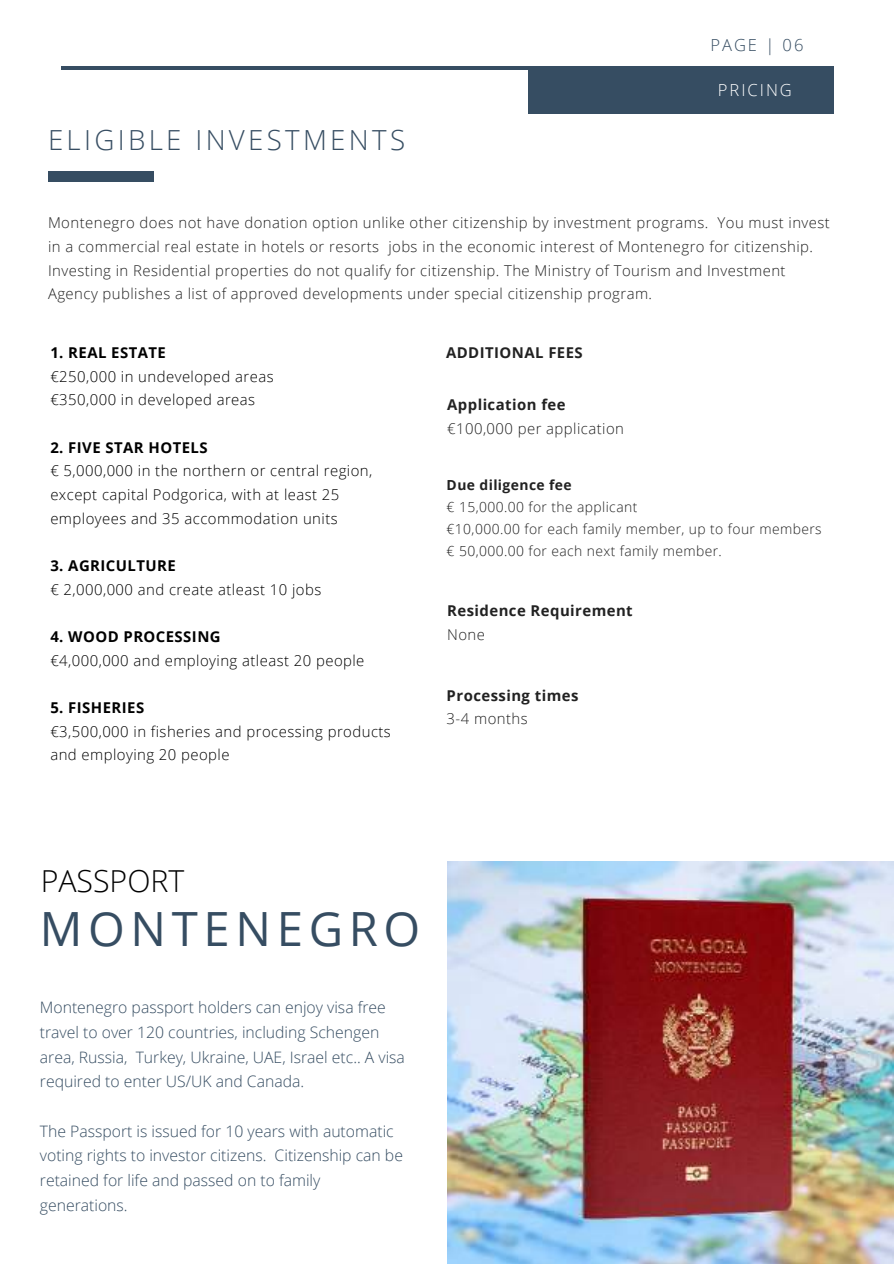
<style>
.page{position:relative;width:894px;height:1264px;background:#fff}
.page>*{position:absolute;margin:0;border:0;box-sizing:border-box;transform-origin:0 0}
.t1{font:47.1px "Open Sans";letter-spacing:.12em;color:#364d62}
.t2{font:300 30.3px "Open Sans";color:#000}
.t3{font:300 27.6px "Open Sans";letter-spacing:.12em;color:#364d62}
.t4{font:300 16.5px "Open Sans";letter-spacing:.12em;color:#fff}
.t5{font:300 16.5px "Open Sans";letter-spacing:.12em;color:#364d62}
.t6{font:300 15.75px/24.6px "Open Sans";color:#364d62}
.t7{font:300 14.85px/23.7px "Open Sans";letter-spacing:.03em;color:#222}
.t8{font:300 14.85px/23.7px "Open Sans";letter-spacing:.03em;color:#000}
.t9{font:700 14.85px "Open Sans";letter-spacing:.03em;color:#000}
.t10{font:700 14.85px "Open Sans";letter-spacing:.03em;color:#222}
.t11{font:300 13.8px/22px "Open Sans";letter-spacing:.03em;color:#222}
.t12{font:700 13.8px "Open Sans";letter-spacing:.03em;color:#222}
</style>
<div class="page">
<hr style="left:61px;top:66px;width:771px;height:4px;background:#364d62">
<div style="left:528px;top:66px;width:305px;height:48px;background:#364d62"></div>
<img style="left:447px;top:861px;width:446px;height:402px">
<div style="left:48px;top:172px;width:106px;height:10px;background:#364d62"></div>
<p class="t5" style="left:710px;top:33px;width:94px">PAGE | 06</p>
<h3 class="t3" style="left:48px;top:121px;width:358px">ELIGIBLE INVESTMENTS</h3>
<p class="t4" style="left:717px;top:78px;width:75px">PRICING</p>
<p class="t7" style="left:48px;top:211px;width:783px">Montenegro does not have donation option unlike other citizenship by investment programs. You must invest in a commercial real estate in hotels or resorts jobs in the economic interest of Montenegro for citizenship.<br>Investing in Residential properties do not qualify for citizenship. The Ministry of Tourism and Investment Agency publishes a list of approved developments under special citizenship program.</p>
<p class="t9" style="left:50px;top:342px;width:117px">1. REAL ESTATE</p>
<p class="t8" style="left:50px;top:364px;width:225px">€250,000 in undeveloped areas €350,000 in developed areas</p>
<p class="t9" style="left:50px;top:437px;width:159px">2. FIVE STAR HOTELS</p>
<p class="t8" style="left:50px;top:459px;width:323px">€ 5,000,000 in the northern or central region, except capital Podgorica, with at least 25 employees and 35 accommodation units</p>
<p class="t9" style="left:50px;top:555px;width:127px">3. AGRICULTURE</p>
<p class="t8" style="left:50px;top:577px;width:272px">€ 2,000,000 and create atleast 10 jobs</p>
<p class="t9" style="left:50px;top:626px;width:172px">4. WOOD PROCESSING</p>
<p class="t8" style="left:50px;top:648px;width:315px">€4,000,000 and employing atleast 20 people</p>
<p class="t9" style="left:50px;top:697px;width:95px">5. FISHERIES</p>
<p class="t8" style="left:50px;top:719px;width:342px">€3,500,000 in fisheries and processing products and employing 20 people</p>
<p class="t10" style="left:446px;top:342px;width:138px">ADDITIONAL FEES</p>
<p class="t10" style="left:447px;top:394px;width:120px">Application fee</p>
<p class="t7" style="left:447px;top:416px;width:178px">€100,000 per application</p>
<p class="t12" style="left:446px;top:475px;width:127px">Due diligence fee</p>
<p class="t11" style="left:446px;top:496px;width:376px">€ 15,000.00 for the applicant<br>€10,000.00 for each family member, up to four members € 50,000.00 for each next family member.</p>
<p class="t10" style="left:447px;top:600px;width:187px">Residence Requirement</p>
<p class="t7" style="left:447px;top:622px;width:39px">None</p>
<p class="t10" style="left:446px;top:685px;width:133px">Processing times</p>
<p class="t7" style="left:446px;top:707px;width:83px">3-4 months</p>
<h2 class="t2" style="left:41px;top:859px;width:145px">PASSPORT</h2>
<h1 class="t1" style="left:40px;top:896px;width:382px">MONTENEGRO</h1>
<p class="t6" style="left:40px;top:994px;width:366px">Montenegro passport holders can enjoy visa free travel to over 120 countries, including Schengen area, Russia, Turkey, Ukraine, UAE, Israel etc.. A visa required to enter US/UK and Canada.</p>
<p class="t6" style="left:40px;top:1118px;width:364px">The Passport is issued for 10 years with automatic voting rights to investor citizens. Citizenship can be retained for life and passed on to family generations.</p>
</div>
